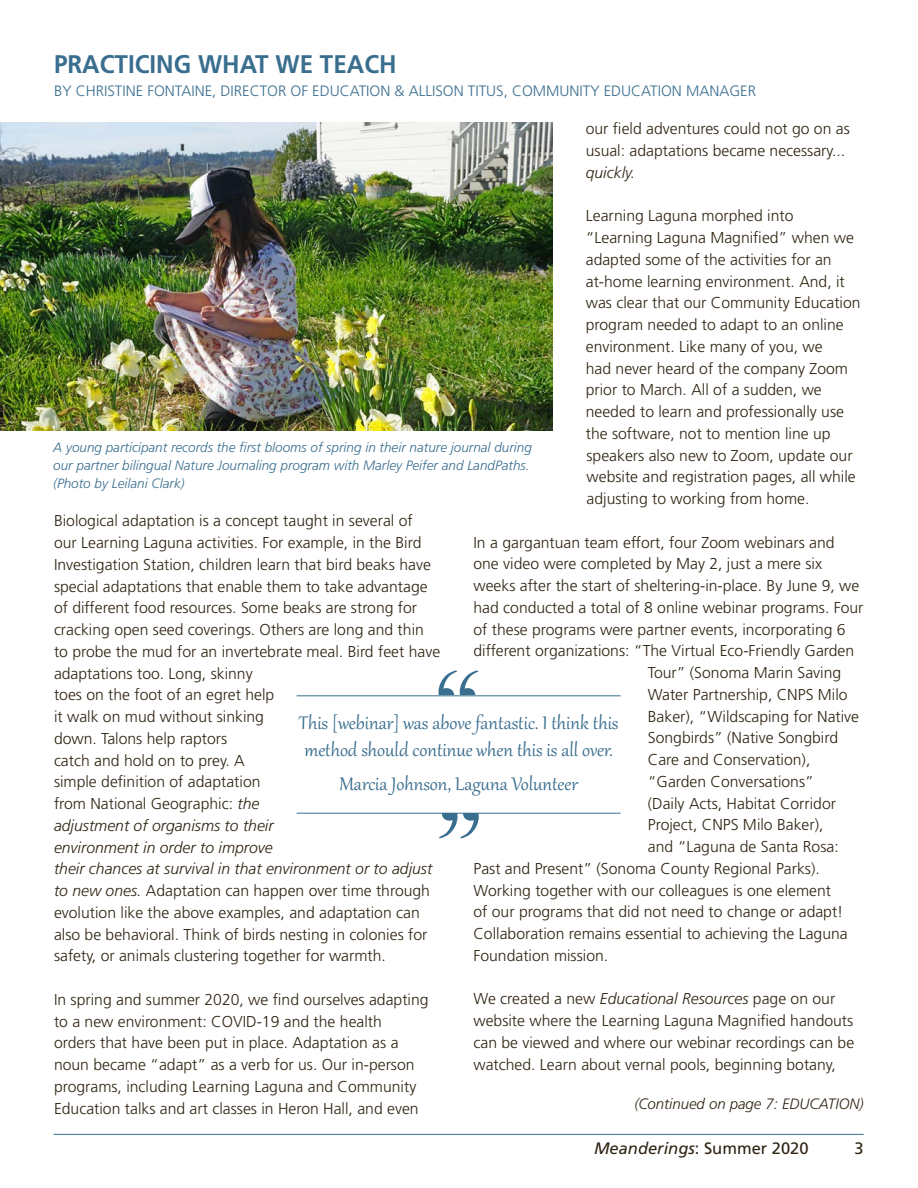
<style>
.page{position:relative;width:918px;height:1188px;background:#fff}
.page>*{position:absolute;margin:0;border:0;box-sizing:border-box;transform-origin:0 0}
.t1{font:127.5px "Bask Old Face";color:#3a6e8f}
.t2{font:700 25.5px "Frutiger LT Std";color:#3a6e8f;scale:.95 1}
.t3{font:22.5px/27px "Gabriola";color:#3a6e8f}
.t4{font:italic 16.5px "Frutiger LT Std";color:#2f2412}
.t5{font:16.5px "Frutiger LT Std";color:#2f2412}
.t6{font:300 15.75px/21.8px "Frutiger LT Std";color:#2f2412}
.t7{font:300 15px "Frutiger LT Std";color:#3a6e8f}
.t8{font:italic 300 15px "Frutiger LT Std";color:#2f2412}
.t9{font:italic 300 13.5px/18px "Frutiger LT Std";color:#3a6e8f}
.s1{font-style:italic}
.s2{font-style:normal}
</style>
<div class="page">
<hr style="left:54px;top:1134px;width:810px;height:1px;background:#3a6e8f">
<img style="left:0;top:123px;width:552px;height:308px">
<hr style="left:297px;top:695px;width:324px;height:1px;background:#3a6e8f">
<hr style="left:297px;top:813px;width:324px;height:1px;background:#3a6e8f">
<p class="t2" style="left:54px;top:49px;width:362px">PRACTICING WHAT WE TEACH</p>
<p class="t7" style="left:54px;top:82px;width:704px">BY CHRISTINE FONTAINE, DIRECTOR OF EDUCATION &amp; ALLISON TITUS, COMMUNITY EDUCATION MANAGER</p>
<p class="t6" style="left:586px;top:118px;width:266px">our field adventures could not go on as usual: adaptations became necessary... <span class="s1">quickly.</span></p>
<p class="t6" style="left:586px;top:205px;width:276px">Learning Laguna morphed into “Learning Laguna Magnified” when we adapted some of the activities for an at-home learning environment. And, it was clear that our Community Education program needed to adapt to an online environment. Like many of you, we<br>had never heard of the company Zoom prior to March. All of a sudden, we needed to learn and professionally use the software, not to mention line up speakers also new to Zoom, update our website and registration pages, all while adjusting to working from home.</p>
<p class="t6" style="left:473px;top:532px;width:363px">In a gargantuan team effort, four Zoom webinars and</p>
<p class="t6" style="left:473px;top:553px;width:350px">one video were completed by May 2, just a mere six</p>
<p class="t6" style="left:473px;top:575px;width:387px">weeks after the start of sheltering-in-place. By June 9, we</p>
<p class="t6" style="left:473px;top:597px;width:392px">had conducted a total of 8 online webinar programs. Four</p>
<p class="t6" style="left:473px;top:619px;width:374px">of these programs were partner events, incorporating 6</p>
<p class="t6" style="left:473px;top:640px;width:382px">different organizations: “The Virtual Eco-Friendly Garden</p>
<p class="t6" style="left:648px;top:662px;width:195px">Tour” (Sonoma Marin Saving</p>
<p class="t6" style="left:648px;top:684px;width:201px">Water Partnership, CNPS Milo</p>
<p class="t6" style="left:648px;top:706px;width:213px">Baker), “Wildscaping for Native</p>
<p class="t6" style="left:648px;top:727px;width:192px">Songbirds” (Native Songbird</p>
<p class="t6" style="left:648px;top:749px;width:164px">Care and Conservation),</p>
<p class="t6" style="left:648px;top:771px;width:168px">“Garden Conversations”</p>
<p class="t6" style="left:648px;top:793px;width:190px">(Daily Acts, Habitat Corridor</p>
<p class="t6" style="left:648px;top:814px;width:177px">Project, CNPS Milo Baker),</p>
<p class="t6" style="left:648px;top:836px;width:192px">and “Laguna de Santa Rosa:</p>
<p class="t6" style="left:473px;top:858px;width:348px">Past and Present” (Sonoma County Regional Parks).</p>
<p class="t6" style="left:473px;top:880px;width:359px">Working together with our colleagues is one element</p>
<p class="t6" style="left:473px;top:901px;width:371px">of our programs that did not need to change or adapt!</p>
<p class="t6" style="left:473px;top:923px;width:376px">Collaboration remains essential to achieving the Laguna</p>
<p class="t6" style="left:473px;top:945px;width:136px">Foundation mission.</p>
<p class="t6" style="left:473px;top:988px;width:382px">We created a new <span class="s1">Educational Resources</span> page on our website where the Learning Laguna Magnified handouts can be viewed and where our webinar recordings can be watched. Learn about vernal pools, beginning botany,</p>
<p class="t9" style="left:53px;top:438px;width:480px">A young participant records the first blooms of spring in their nature journal during our partner bilingual Nature Journaling program with Marley Peifer and LandPaths. (Photo by Leilani Clark)</p>
<p class="t6" style="left:54px;top:510px;width:388px">Biological adaptation is a concept taught in several of<br>our Learning Laguna activities. For example, in the Bird Investigation Station, children learn that bird beaks have special adaptations that enable them to take advantage of different food resources. Some beaks are strong for cracking open seed coverings. Others are long and thin to probe the mud for an invertebrate meal. Bird feet have adaptations too. Long, skinny<br>toes on the foot of an egret help<br>it walk on mud without sinking<br>down. Talons help raptors<br>catch and hold on to prey. A<br>simple definition of adaptation<br>from National Geographic: <span class="s1">the<br>adjustment of organisms to their<br>environment in order to improve<br>their chances at survival in that environment or to adjust to new ones.</span> Adaptation can happen over time through evolution like the above examples, and adaptation can also be behavioral. Think of birds nesting in colonies for safety, or animals clustering together for warmth.</p>
<p class="t6" style="left:54px;top:989px;width:376px">In spring and summer 2020, we find ourselves adapting to a new environment: COVID-19 and the health<br>orders that have been put in place. Adaptation as a noun became “adapt” as a verb for us. Our in-person programs, including Learning Laguna and Community Education talks and art classes in Heron Hall, and even</p>
<p class="t1" style="left:433px;top:645px;width:53px">“</p>
<p class="t3" style="left:299px;top:708px;width:321px">This [webinar] was above fantastic. I think this method should continue when this is all over.</p>
<p class="t3" style="left:339px;top:769px;width:240px">Marcia Johnson, Laguna Volunteer</p>
<p class="t1" style="left:484px;top:864px;width:53px;rotate:-180deg">“</p>
<p class="t8" style="left:634px;top:1095px;width:231px">(Continued on page 7: EDUCATION)</p>
<p class="t4" style="left:594px;top:1139px;width:216px">Meanderings<span class="s2">: Summer 2020</span></p>
<p class="t5" style="left:854px;top:1139px;width:11px">3</p>
</div>
